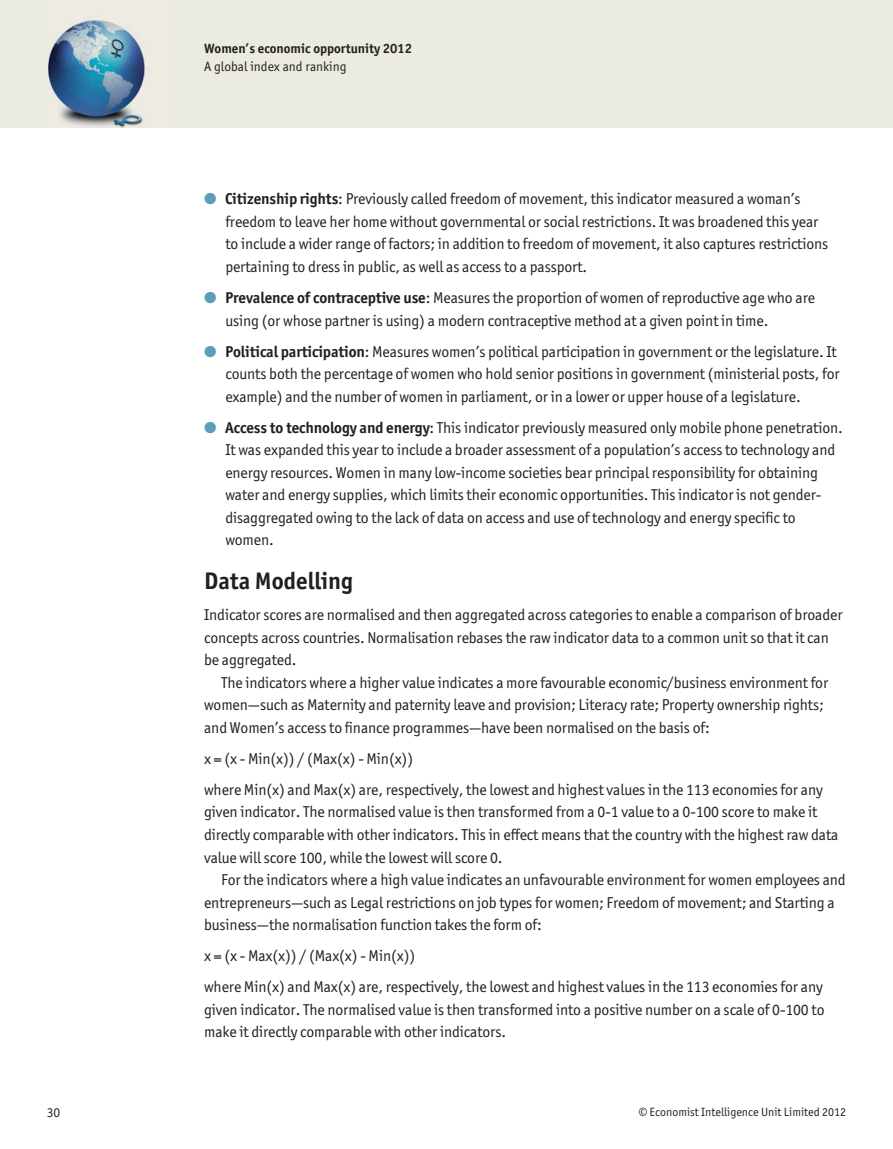
<style>
.page{position:relative;width:893px;height:1149px;background:#fff}
.page>*{position:absolute;margin:0;border:0;box-sizing:border-box;transform-origin:0 0}
.t1{font:700 24px "Officina San ITC";color:#231f20}
.t2{font:15.75px/22.5px "Officina San ITC";letter-spacing:-.005em;color:#231f20}
.t3{font:700 13.5px "Officina San ITC";color:#231f20}
.t4{font:13.5px "Officina San ITC";color:#231f20}
.t5{font:12px "Officina San ITC";color:#231f20}
.s1{color:#5b9eb8}
.s2{font-weight:700}
</style>
<div class="page">
<div style="left:0;top:0;width:893px;height:128px;background:#ecebe1"></div>
<img style="left:47px;top:20px;width:99px;height:108px">
<p class="t4" style="left:47px;top:1105px;width:15px">30</p>
<p class="t3" style="left:204px;top:42px;width:209px">Women’s economic opportunity 2012</p>
<p class="t4" style="left:204px;top:60px;width:144px">A global index and ranking</p>
<p class="t2" style="left:225px;top:188px;width:604px;text-indent:-21px"><span class="s1">●</span> <span class="s2">Citizenship rights</span>: Previously called freedom of movement, this indicator measured a woman’s freedom to leave her home without governmental or social restrictions. It was broadened this year to include a wider range of factors; in addition to freedom of movement, it also captures restrictions pertaining to dress in public, as well as access to a passport.</p>
<p class="t2" style="left:225px;top:287px;width:591px;text-indent:-21px"><span class="s1">●</span> <span class="s2">Prevalence of contraceptive use</span>: Measures the proportion of women of reproductive age who are using (or whose partner is using) a modern contraceptive method at a given point in time.</p>
<p class="t2" style="left:225px;top:340px;width:616px;text-indent:-21px"><span class="s1">●</span> <span class="s2">Political participation</span>: Measures women’s political participation in government or the legislature. It counts both the percentage of women who hold senior positions in government (ministerial posts, for example) and the number of women in parliament, or in a lower or upper house of a legislature.</p>
<p class="t2" style="left:225px;top:416px;width:619px;text-indent:-21px"><span class="s1">●</span> <span class="s2">Access to technology and energy</span>: This indicator previously measured only mobile phone penetration.<br>It was expanded this year to include a broader assessment of a population’s access to technology and energy resources. Women in many low-income societies bear principal responsibility for obtaining water and energy supplies, which limits their economic opportunities. This indicator is not gender&shy;disaggregated owing to the lack of data on access and use of technology and energy specific to women.</p>
<h1 class="t1" style="left:204px;top:569px;width:150px">Data Modelling</h1>
<p class="t2" style="left:204px;top:604px;width:640px">Indicator scores are normalised and then aggregated across categories to enable a comparison of broader concepts across countries. Normalisation rebases the raw indicator data to a common unit so that it can be aggregated.</p>
<p class="t2" style="left:204px;top:671px;width:626px;text-indent:17px">The indicators where a higher value indicates a more favourable economic/business environment for women—such as Maternity and paternity leave and provision; Literacy rate; Property ownership rights; and Women’s access to finance programmes—have been normalised on the basis of:</p>
<p class="t2" style="left:204px;top:743px;width:620px;line-height:31px">x = (x - Min(x)) / (Max(x) - Min(x))<br>where Min(x) and Max(x) are, respectively, the lowest and highest values in the 113 economies for any</p>
<p class="t2" style="left:204px;top:801px;width:636px">given indicator. The normalised value is then transformed from a 0-1 value to a 0-100 score to make it directly comparable with other indicators. This in effect means that the country with the highest raw data value will score 100, while the lowest will score 0.</p>
<p class="t2" style="left:204px;top:868px;width:643px;text-indent:17px">For the indicators where a high value indicates an unfavourable environment for women employees and entrepreneurs—such as Legal restrictions on job types for women; Freedom of movement; and Starting a business—the normalisation function takes the form of:</p>
<p class="t2" style="left:204px;top:940px;width:620px;line-height:31px">x = (x - Max(x)) / (Max(x) - Min(x))<br>where Min(x) and Max(x) are, respectively, the lowest and highest values in the 113 economies for any</p>
<p class="t2" style="left:204px;top:998px;width:622px">given indicator. The normalised value is then transformed into a positive number on a scale of 0-100 to make it directly comparable with other indicators.</p>
<p class="t5" style="left:639px;top:1105px;width:209px">© Economist Intelligence Unit Limited 2012</p>
</div>
